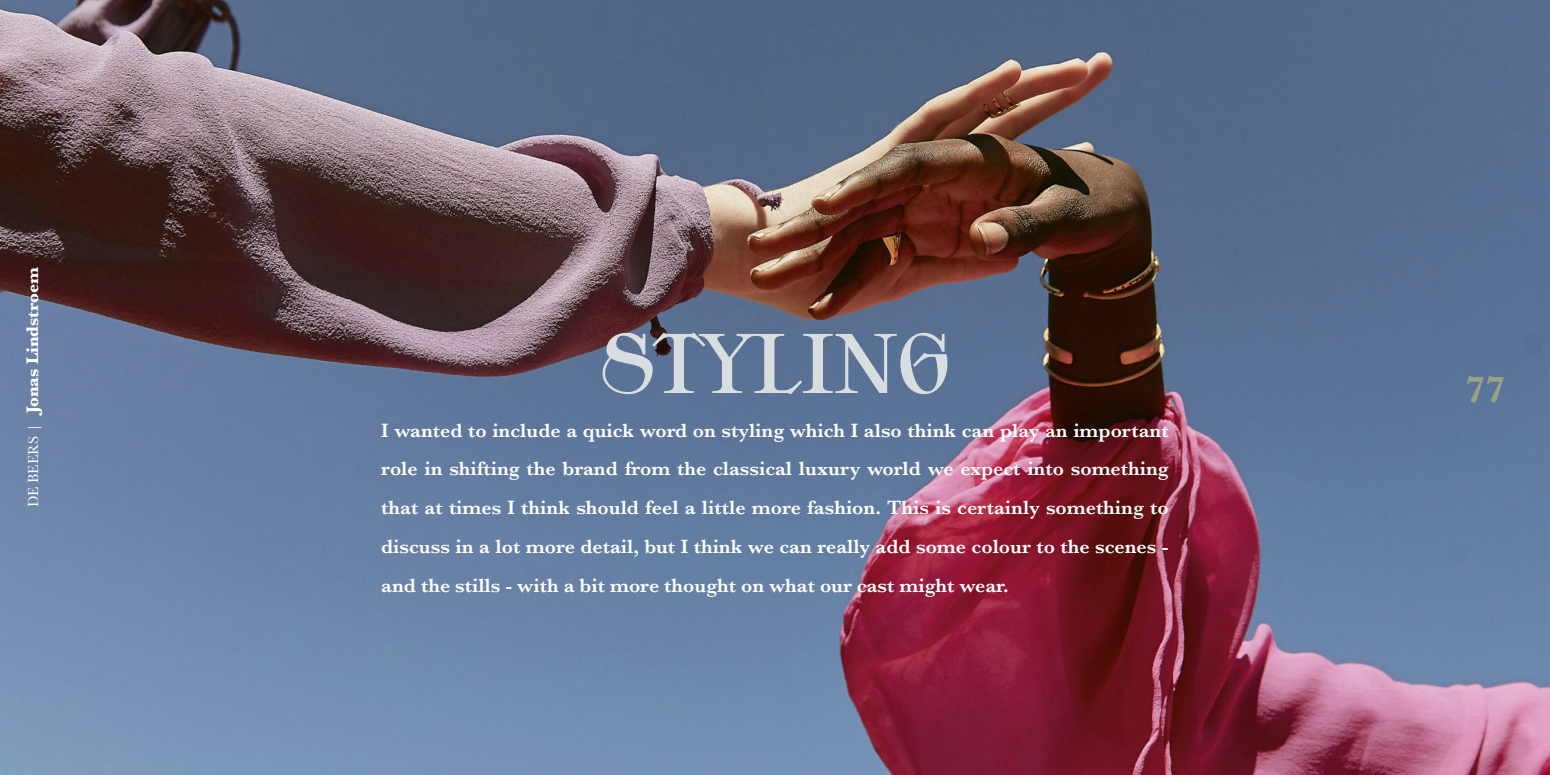
<style>
.page{position:relative;width:1550px;height:775px;background:#fff}
.page>*{position:absolute;margin:0;border:0;box-sizing:border-box;transform-origin:0 0}
.t1{font:78.75px "YE Display";color:#d8dee0}
.t2{font:700 37.5px "Baskerville";color:#9ca285}
.t3{font:600 20px/38.8px "Baskerville";color:#fff;text-align:justify}
.t4{font:700 17.5px "Baskerville";color:#fff}
.s1{font-weight:400;font-size:15px}
.s2{font-weight:400;font-style:italic;font-size:15px}
</style>
<div class="page">
<img style="left:0;top:0;width:1550px;height:775px">
<p class="t4" style="left:20px;top:507px;width:242px;rotate:-90deg"><span class="s1">DE BEERS</span> <span class="s2">|</span> Jonas Lindstroem</p>
<h1 class="t1" style="left:600px;top:317px;width:352px">STYLING</h1>
<p class="t3" style="left:381px;top:411px;width:789px">I wanted to include a quick word on styling which I also think can play an important role in shifting the brand from the classical luxury world we expect into something that at times I think should feel a little more fashion. This is certainly something to discuss in a lot more detail, but I think we can really add some colour to the scenes - and the stills - with a bit more thought on what our cast might wear.</p>
<h2 class="t2" style="left:1465px;top:364px;width:42px">77</h2>
</div>
